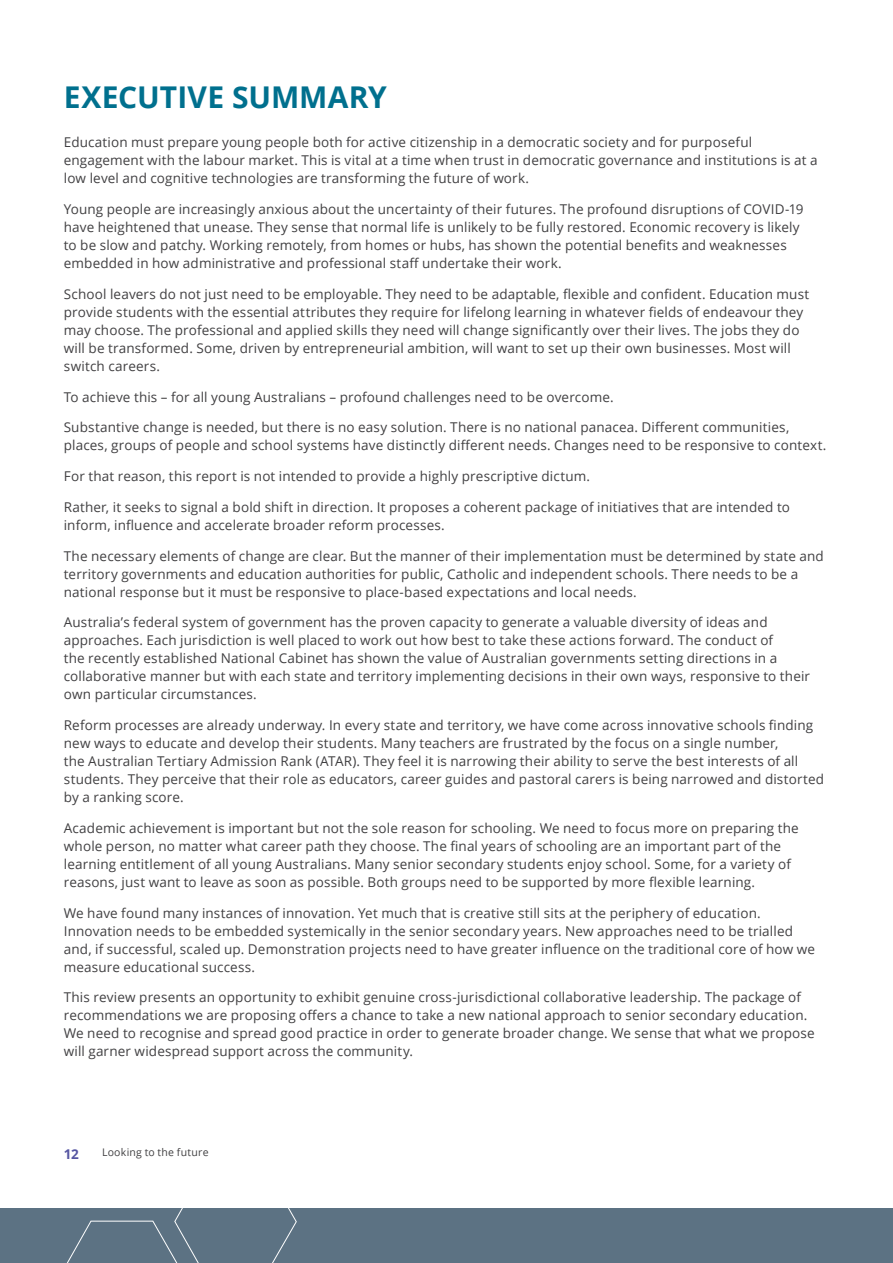
<style>
.page{position:relative;width:893px;height:1263px;background:#fff}
.page>*{position:absolute;margin:0;border:0;box-sizing:border-box;transform-origin:0 0}
.Heading_1{font:700 30px "Open Sans";color:#00708e}
.Text{font:13.5px/18px "Open Sans";letter-spacing:.01em;color:#414042}
.t1{font:700 13.5px "Open Sans";color:#5656a2}
.t2{font:10.5px "Open Sans";letter-spacing:.02em;color:#414042}
</style>
<div class="page">
<div style="left:0;top:1208px;width:893px;height:55px;background:#5c7283"></div>
<svg style="left:67px;top:1208px;width:230px;height:55px"></svg>
<h1 class="Heading_1" style="left:64px;top:76px;width:325px">EXECUTIVE SUMMARY</h1>
<p class="Text" style="left:64px;top:133px;width:755px">Education must prepare young people both for active citizenship in a democratic society and for purposeful engagement with the labour market. This is vital at a time when trust in democratic governance and institutions is at a low level and cognitive technologies are transforming the future of work.</p>
<p class="Text" style="left:64px;top:200px;width:741px">Young people are increasingly anxious about the uncertainty of their futures. The profound disruptions of COVID-19 have heightened that unease. They sense that normal life is unlikely to be fully restored. Economic recovery is likely to be slow and patchy. Working remotely, from homes or hubs, has shown the potential benefits and weaknesses embedded in how administrative and professional staff undertake their work.</p>
<p class="Text" style="left:64px;top:285px;width:747px">School leavers do not just need to be employable. They need to be adaptable, flexible and confident. Education must provide students with the essential attributes they require for lifelong learning in whatever fields of endeavour they may choose. The professional and applied skills they need will change significantly over their lives. The jobs they do will be transformed. Some, driven by entrepreneurial ambition, will want to set up their own businesses. Most will switch careers.</p>
<p class="Text" style="left:64px;top:387px;width:551px">To achieve this – for all young Australians – profound challenges need to be overcome.</p>
<p class="Text" style="left:64px;top:418px;width:764px">Substantive change is needed, but there is no easy solution. There is no national panacea. Different communities, places, groups of people and school systems have distinctly different needs. Changes need to be responsive to context.</p>
<p class="Text" style="left:64px;top:467px;width:528px">For that reason, this report is not intended to provide a highly prescriptive dictum.</p>
<p class="Text" style="left:64px;top:498px;width:728px">Rather, it seeks to signal a bold shift in direction. It proposes a coherent package of initiatives that are intended to inform, influence and accelerate broader reform processes.</p>
<p class="Text" style="left:64px;top:546px;width:761px">The necessary elements of change are clear. But the manner of their implementation must be determined by state and territory governments and education authorities for public, Catholic and independent schools. There needs to be a national response but it must be responsive to place-based expectations and local needs.</p>
<p class="Text" style="left:64px;top:613px;width:748px">Australia’s federal system of government has the proven capacity to generate a valuable diversity of ideas and approaches. Each jurisdiction is well placed to work out how best to take these actions forward. The conduct of<br>the recently established National Cabinet has shown the value of Australian governments setting directions in a collaborative manner but with each state and territory implementing decisions in their own ways, responsive to their own particular circumstances.</p>
<p class="Text" style="left:64px;top:716px;width:762px">Reform processes are already underway. In every state and territory, we have come across innovative schools finding new ways to educate and develop their students. Many teachers are frustrated by the focus on a single number,<br>the Australian Tertiary Admission Rank (ATAR). They feel it is narrowing their ability to serve the best interests of all students. They perceive that their role as educators, career guides and pastoral carers is being narrowed and distorted by a ranking score.</p>
<p class="Text" style="left:64px;top:819px;width:736px">Academic achievement is important but not the sole reason for schooling. We need to focus more on preparing the whole person, no matter what career path they choose. The final years of schooling are an important part of the learning entitlement of all young Australians. Many senior secondary students enjoy school. Some, for a variety of reasons, just want to leave as soon as possible. Both groups need to be supported by more flexible learning.</p>
<p class="Text" style="left:64px;top:903px;width:753px">We have found many instances of innovation. Yet much that is creative still sits at the periphery of education.<br>Innovation needs to be embedded systemically in the senior secondary years. New approaches need to be trialled and, if successful, scaled up. Demonstration projects need to have greater influence on the traditional core of how we measure educational success.</p>
<p class="Text" style="left:64px;top:988px;width:752px">This review presents an opportunity to exhibit genuine cross-jurisdictional collaborative leadership. The package of recommendations we are proposing offers a chance to take a new national approach to senior secondary education.<br>We need to recognise and spread good practice in order to generate broader change. We sense that what we propose will garner widespread support across the community.</p>
<p class="t1" style="left:64px;top:1144px;width:17px">12</p>
<p class="t2" style="left:102px;top:1145px;width:108px">Looking to the future</p>
</div>
